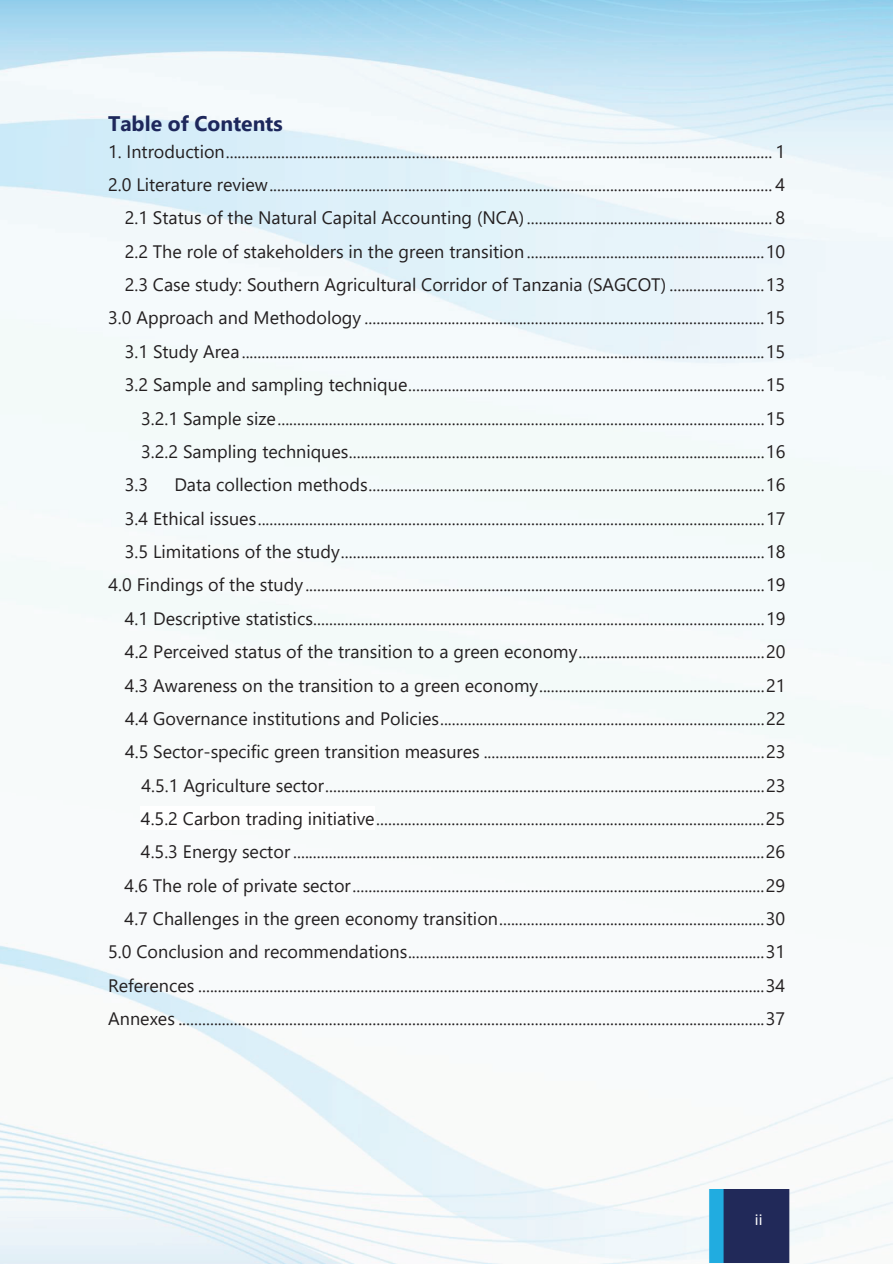
<style>
.page{position:relative;width:893px;height:1264px;background:#fff}
.page>*{position:absolute;margin:0;border:0;box-sizing:border-box;transform-origin:0 0}
.t1{font:700 21px "Segoe UI";color:#1d275b}
.t2{font:18px/33.3px "Segoe UI";color:#231f20;text-align:right}
.t3{font:16.5px "Calibri";color:#fff}
</style>
<div class="page">
<img style="left:0;top:0;width:893px;height:1263px">
<img style="left:0;top:1189px;width:893px;height:72px">
<div style="left:141px;top:805px;width:234px;height:24px;background:#fff"></div>
<p class="t1" style="left:108px;top:104px;width:176px">Table of Contents</p>
<p class="t2" style="left:108px;top:133px;width:679px">1. Introduction.......................................................................................................................................... 1</p>
<p class="t2" style="left:108px;top:166px;width:679px">2.0 Literature review............................................................................................................................... 4</p>
<p class="t2" style="left:125px;top:200px;width:662px">2.1 Status of the Natural Capital Accounting (NCA).............................................................. 8</p>
<p class="t2" style="left:125px;top:233px;width:662px">2.2 The role of stakeholders in the green transition ............................................................10</p>
<p class="t2" style="left:125px;top:266px;width:662px">2.3 Case study: Southern Agricultural Corridor of Tanzania (SAGCOT) ........................13</p>
<p class="t2" style="left:108px;top:300px;width:679px">3.0 Approach and Methodology .....................................................................................................15</p>
<p class="t2" style="left:125px;top:333px;width:662px">3.1 Study Area....................................................................................................................................15</p>
<p class="t2" style="left:125px;top:366px;width:662px">3.2 Sample and sampling technique..........................................................................................15</p>
<p class="t2" style="left:141px;top:400px;width:646px">3.2.1 Sample size...........................................................................................................................15</p>
<p class="t2" style="left:141px;top:433px;width:646px">3.2.2 Sampling techniques.........................................................................................................16</p>
<p class="t2" style="left:125px;top:466px;width:25px">3.3</p>
<p class="t2" style="left:108px;top:466px;width:679px">Data collection methods....................................................................................................16<br>3.4 Ethical issues................................................................................................................................17<br>3.5 Limitations of the study...........................................................................................................18<br>4.0 Findings of the study ....................................................................................................................19<br>4.1 Descriptive statistics..................................................................................................................19<br>4.2 Perceived status of the transition to a green economy...............................................20<br>4.3 Awareness on the transition to a green economy.........................................................21<br>4.4 Governance institutions and Policies..................................................................................22<br>4.5 Sector-specific green transition measures .......................................................................23<br>4.5.1 Agriculture sector...............................................................................................................23<br>4.5.2 Carbon trading initiative..................................................................................................25<br>4.5.3 Energy sector .......................................................................................................................26<br>4.6 The role of private sector........................................................................................................29<br>4.7 Challenges in the green economy transition...................................................................30<br>5.0 Conclusion and recommendations..........................................................................................31<br>References ...............................................................................................................................................34<br>Annexes ....................................................................................................................................................37</p>
<p class="t3" style="left:755px;top:1207px;width:9px">ii</p>
</div>
